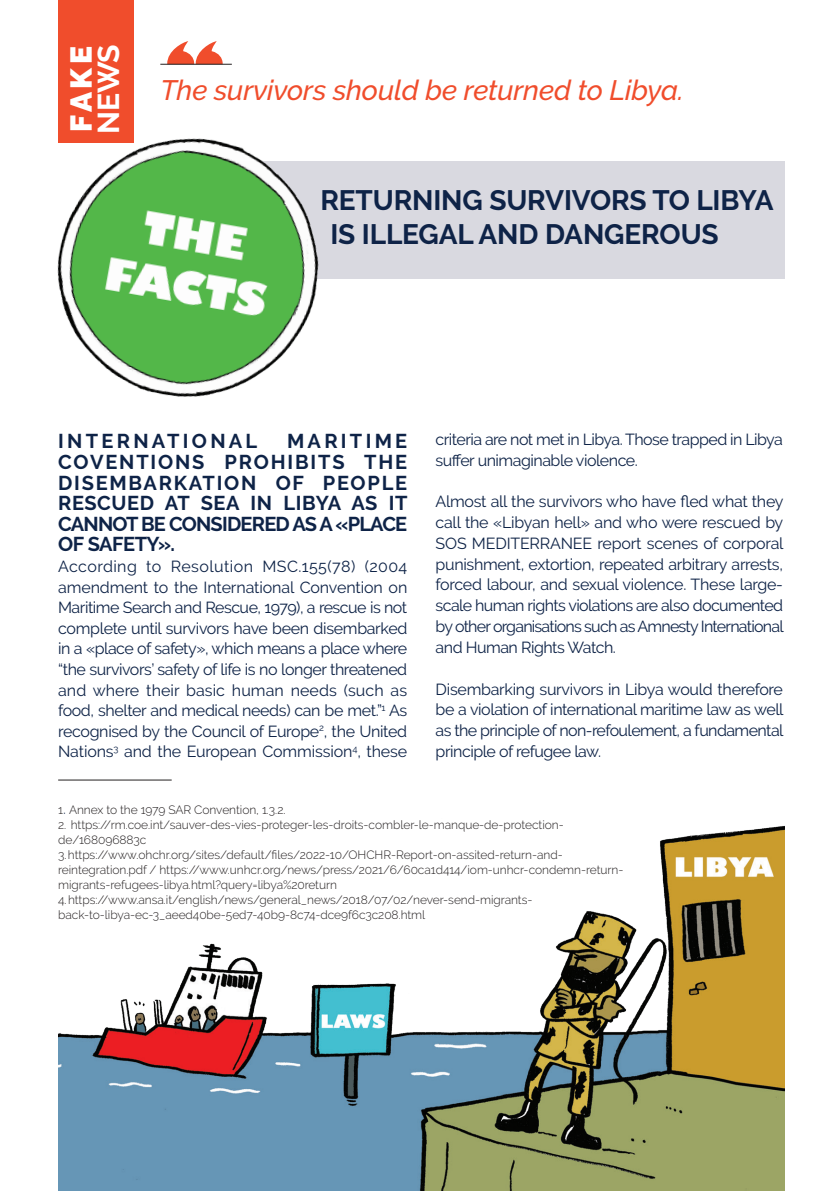
<style>
.page{position:relative;width:840px;height:1191px;background:#fff}
.page>*{position:absolute;margin:0;border:0;box-sizing:border-box;transform-origin:0 0}
.LIGNE_1_RA{font:900 30.2px/27px "Raleway";color:#fff}
.Fait{font:700 28px/34px "Raleway";letter-spacing:-.005em;color:#0e2347}
.Mythe{font:italic 500 28px "Raleway";letter-spacing:-.005em;color:#f04d2c}
.Texte_encadré{font:700 20px/20.6px "Raleway";letter-spacing:-.025em;color:#0e2347;text-align:justify}
.Texte_encadré-2{font:700 20px "Raleway";letter-spacing:.165em;color:#0e2347}
.Texte_encadré-3{font:16px/20.8px "Raleway";letter-spacing:-.035em;color:#0e2347;text-align:justify}
.Note_de_bas_de_pages{font:300 12px/15px "Raleway";letter-spacing:-.005em;color:#231f20}
.s1{font-weight:700}
.s2{font-size:16px;color:#0e2347}
</style>
<div class="page">
<img style="left:58px;top:779px;width:726px;height:412px">
<hr style="left:58px;top:779px;width:113px;height:1px;background:#231f20">
<div style="left:237px;top:161px;width:547px;height:117px;background:#d9d9e0"></div>
<svg style="left:168px;top:41px;width:54px;height:18px"></svg>
<div style="left:58px;top:0;width:76px;height:142px;background:#f04d2c"></div>
<img style="left:57px;top:59px;width:334px;height:338px">
<p class="LIGNE_1_RA" style="left:68px;top:134px;width:91px;rotate:-90deg">FAKE<br><span class="s1">NEWS</span></p>
<p class="Mythe" style="left:160px;top:74px;width:524px">The survivors should be returned to Libya.</p>
<p class="Fait" style="left:330px;top:184px;width:444px;text-indent:-10px">RETURNING SURVIVORS TO LIBYA<br>IS ILLEGAL AND DANGEROUS</p>
<p class="Texte_encadré-2" style="left:58px;top:430px;width:200px">INTERNATIONAL</p>
<p class="Texte_encadré" style="left:58px;top:431px;width:351px;text-indent:229px">MARITIME COVENTIONS PROHIBITS THE DISEMBARKATION OF PEOPLE RESCUED AT SEA IN LIBYA AS IT CANNOT BE CONSIDERED AS A «PLACE OF SAFETY».</p>
<p class="Texte_encadré-3" style="left:58px;top:556px;width:350px">According to Resolution MSC.155(78) (2004 amendment to the International Convention on Maritime Search and Rescue, 1979), a rescue is not complete until survivors have been disembarked in a «place of safety», which means a place where “the survivors’ safety of life is no longer threatened and where their basic human needs (such as food, shelter and medical needs) can be met.”<sup>1</sup> As recognised by the Council of Europe<sup>2</sup>, the United Nations<sup>3</sup> and the European Commission<sup>4</sup>, these</p>
<p class="Texte_encadré-3" style="left:435px;top:428px;width:348px">criteria are not met in Libya. Those trapped in Libya suffer unimaginable violence.</p>
<p class="Texte_encadré-3" style="left:435px;top:491px;width:349px">Almost all the survivors who have fled what they call the «Libyan hell» and who were rescued by SOS MEDITERRANEE report scenes of corporal punishment, extortion, repeated arbitrary arrests, forced labour, and sexual violence. These large&shy;scale human rights violations are also documented by other organisations such as Amnesty International and Human Rights Watch.</p>
<p class="Texte_encadré-3" style="left:435px;top:678px;width:349px">Disembarking survivors in Libya would therefore be a violation of international maritime law as well as the principle of non-refoulement, a fundamental principle of refugee law.</p>
<p class="Note_de_bas_de_pages" style="left:58px;top:802px;width:229px">1<span class="s2">.</span> Annex to the 1979 SAR Convention, 1.3.2.</p>
<p class="Note_de_bas_de_pages" style="left:58px;top:817px;width:507px">2. https://rm.coe.int/sauver-des-vies-proteger-les-droits-combler-le-manque-de-protection&shy;de/168096883c</p>
<p class="Note_de_bas_de_pages" style="left:58px;top:847px;width:566px">3. https://www.ohchr.org/sites/default/files/2022-10/OHCHR-Report-on-assited-return-and&shy;reintegration.pdf / https://www.unhcr.org/news/press/2021/6/60ca1d414/iom-unhcr-condemn-return&shy;migrants-refugees-libya.html?query=libya%20return</p>
<p class="Note_de_bas_de_pages" style="left:58px;top:892px;width:475px">4.https://www.ansa.it/english/news/general_news/2018/07/02/never-send-migrants&shy;back-to-libya-ec-3_aeed40be-5ed7-40b9-8c74-dce9f6c3c208.html</p>
</div>
